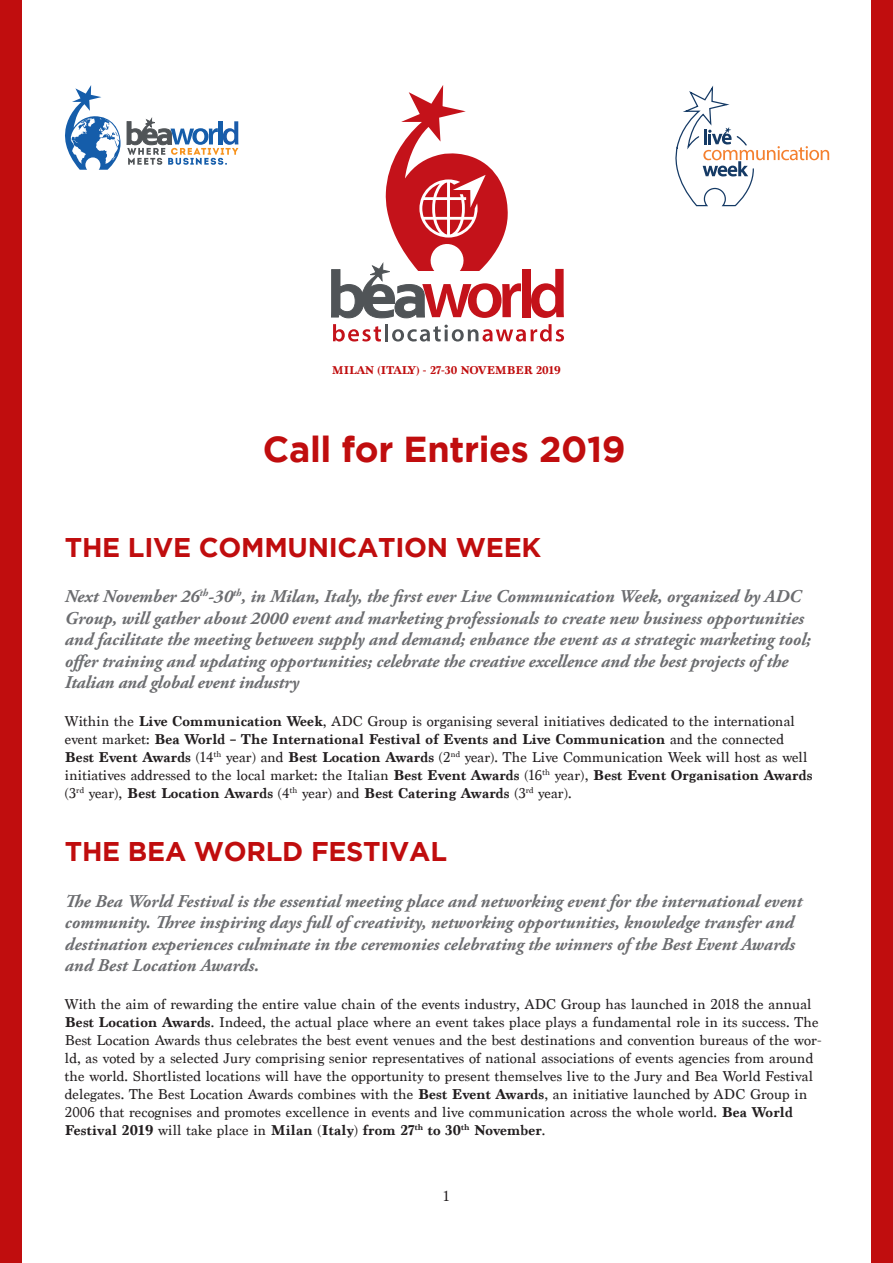
<style>
.page{position:relative;width:893px;height:1263px;background:#fff}
.page>*{position:absolute;margin:0;border:0;box-sizing:border-box;transform-origin:0 0}
.t1{font:700 36px "Gotham";letter-spacing:-.01em;color:#c00d0e}
.t2{font:700 27px "Gotham";letter-spacing:-.01em;color:#c00d0e}
.t3{font:italic 700 18px/21.6px "Adobe Garamond Pro";color:#6c6d70}
.t4{font:15px/18px "Marion";letter-spacing:.01em;color:#231f20}
.t5{font:700 15px "Marion";letter-spacing:.01em;color:#231f20}
.t6{font:700 12px "Marion";color:#c00d0e}
.s1{font-weight:700}
.s2{font-weight:400}
</style>
<div class="page">
<div style="left:0;top:0;width:21px;height:1263px;background:#c00d0e"></div>
<svg style="left:331px;top:85px;width:233px;height:257px"></svg>
<svg style="left:65px;top:85px;width:173px;height:85px"></svg>
<div style="left:872px;top:0;width:21px;height:1263px;background:#c00d0e"></div>
<svg style="left:675px;top:86px;width:154px;height:121px"></svg>
<p class="t6" style="left:332px;top:363px;width:230px">MILAN (ITALY) - 27-30 NOVEMBER 2019</p>
<p class="t1" style="left:263px;top:429px;width:364px">Call for Entries 2019</p>
<p class="t2" style="left:65px;top:531px;width:478px">THE LIVE COMMUNICATION WEEK</p>
<p class="t3" style="left:65px;top:586px;width:747px">Next November 26<sup>th</sup>-30<sup>th</sup>, in Milan, Italy, the first ever Live Communication Week, organized by ADC Group, will gather about 2000 event and marketing professionals to create new business opportunities and facilitate the meeting between supply and demand; enhance the event as a strategic marketing tool; offer training and updating opportunities; celebrate the creative excellence and the best projects of the</p>
<p class="t3" style="left:65px;top:672px;width:236px">Italian and global event industry</p>
<p class="t4" style="left:65px;top:712px;width:732px">Within the <span class="s1">Live Communication Week</span>, ADC Group is organising several initiatives dedicated to the international event market: <span class="s1">Bea World – The International Festival of Events and Live Communication</span> and the connected</p>
<p class="t4" style="left:65px;top:748px;width:749px"><span class="s1">Best Event Awards</span> (14<sup>th</sup> year) and <span class="s1">Best Location Awards</span> (2<sup>nd</sup> year). The Live Communication Week will host as well initiatives addressed to the local market: the Italian <span class="s1">Best Event Awards</span> (16<sup>th</sup> year), <span class="s1">Best Event Organisation Awards </span>(3<sup>rd</sup> year), <span class="s1">Best Location Awards</span> (4<sup>th</sup> year) and <span class="s1">Best Catering Awards</span> (3<sup>rd</sup> year).</p>
<p class="t2" style="left:65px;top:836px;width:384px">THE BEA WORLD FESTIVAL</p>
<p class="t3" style="left:65px;top:890px;width:739px">The Bea World Festival is the essential meeting place and networking event for the international event community. Three inspiring days full of creativity, networking opportunities, knowledge transfer and destination experiences culminate in the ceremonies celebrating the winners of the Best Event Awards</p>
<p class="t3" style="left:65px;top:955px;width:196px">and Best Location Awards.</p>
<p class="t4" style="left:65px;top:996px;width:758px">With the aim of rewarding the entire value chain of the events industry, ADC Group has launched in 2018 the annual <span class="s1">Best Location Awards</span>. Indeed, the actual place where an event takes place plays a fundamental role in its success. The Best Location Awards thus celebrates the best event venues and the best destinations and convention bureaus of the wor&shy;ld, as voted by a selected Jury comprising senior representatives of national associations of events agencies from around the world. Shortlisted locations will have the opportunity to present themselves live to the Jury and Bea World Festival delegates. The Best Location Awards combines with the <span class="s1">Best Event Awards</span>, an initiative launched by ADC Group in 2006 that recognises and promotes excellence in events and live communication across the whole world. <span class="s1">Bea World</span></p>
<p class="t5" style="left:65px;top:1121px;width:482px">Festival 2019 <span class="s2">will take place in</span> Milan <span class="s2">(</span>Italy<span class="s2">)</span> from 27<sup>th</sup> to 30<sup>th</sup> November<span class="s2">.</span></p>
<p class="t4" style="left:444px;top:1187px;width:7px">1</p>
</div>
